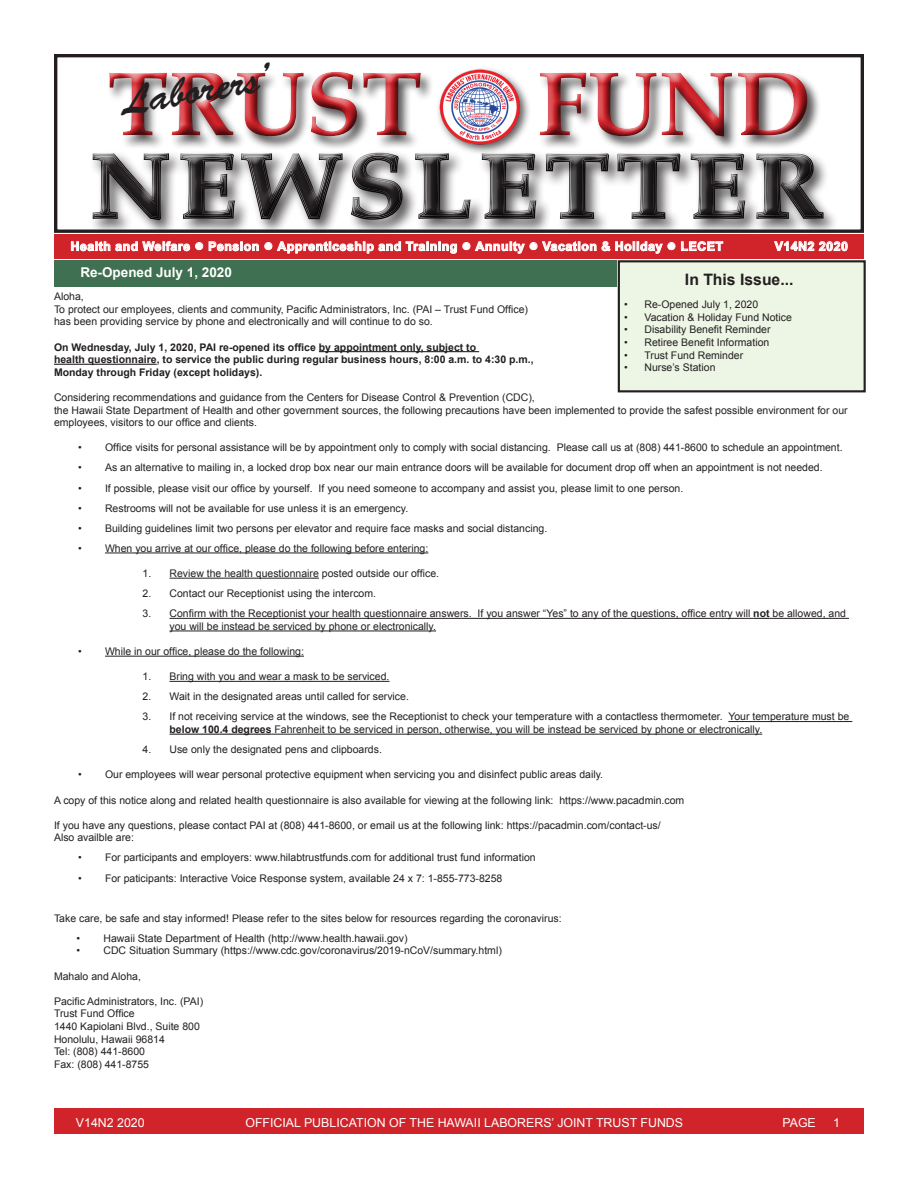
<style>
.page{position:relative;width:918px;height:1188px;background:#fff}
.page>*{position:absolute;margin:0;border:0;box-sizing:border-box;transform-origin:0 0}
.t1{font:700 91.35px "Book Antiqua";color:#d1232a}
.t2{font:40.95px "Brush Script Std";color:#231f20}
.t3{font:700 15.75px "Arial";color:#231f20}
.t4{font:700 13.5px "Arial";color:#fff}
.t5{font:700 12.3px "Arial";letter-spacing:.04em;color:#fff}
.t6{font:12.3px "Arial";color:#fff}
.t7{font:10.5px/12.6px "Arial";color:#231f20}
.t8{font:700 10.5px "Arial";color:#231f20}
.s1{font-weight:700}
</style>
<div class="page">
<div style="left:0;top:41px;width:918px;height:139px;background:#231f20;opacity:.75"></div>
<div style="left:0;top:117px;width:918px;height:137px;background:#231f20;opacity:.75"></div>
<div style="left:435px;top:66px;width:113px;height:103px;background:#231f20;opacity:.75"></div>
<img style="left:435px;top:65px;width:90px;height:82px">
<div style="left:54px;top:1108px;width:810px;height:26px;background:#d1232a"></div>
<div style="left:54px;top:234px;width:810px;height:25px;background:#d1232a"></div>
<svg style="left:71px;top:241px;width:653px;height:13px"></svg>
<svg style="left:774px;top:241px;width:74px;height:10px"></svg>
<div style="left:619px;top:261px;width:246px;height:130px;background:#edf5e5"></div>
<div style="left:618px;top:260px;width:248px;height:132px;border:2px solid #231f20"></div>
<div style="left:54px;top:260px;width:563px;height:27px;background:#407052"></div>
<hr style="left:319px;top:351px;width:160px;height:1px;background:#231f20">
<hr style="left:54px;top:364px;width:103px;height:1px;background:#231f20">
<hr style="left:105px;top:553px;width:323px;height:1px;background:#231f20">
<hr style="left:170px;top:578px;width:149px;height:1px;background:#231f20">
<hr style="left:170px;top:618px;width:583px;height:1px;background:#231f20">
<svg style="left:753px;top:618px;width:17px;height:1px"></svg>
<hr style="left:770px;top:618px;width:79px;height:1px;background:#231f20">
<hr style="left:170px;top:631px;width:266px;height:1px;background:#231f20">
<hr style="left:105px;top:656px;width:199px;height:1px;background:#231f20">
<hr style="left:170px;top:681px;width:220px;height:1px;background:#231f20">
<hr style="left:728px;top:721px;width:124px;height:1px;background:#231f20">
<hr style="left:170px;top:734px;width:102px;height:1px;background:#231f20">
<hr style="left:272px;top:734px;width:490px;height:1px;background:#231f20">
<p class="t2" style="left:117px;top:80px;width:154px;rotate:-10deg">Laborers’</p>
<h1 class="t1" style="left:108px;top:42px;width:705px">TRUST FUND</h1>
<p class="t5" style="left:71px;top:238px;width:654px">Health and Welfare ● Pension ● Apprenticeship and Training ● Annuity ● Vacation &amp; Holiday ● LECET</p>
<p class="t5" style="left:775px;top:238px;width:75px">V14N2 2020</p>
<p class="t3" style="left:685px;top:269px;width:110px">In This Issue...</p>
<p class="t7" style="left:624px;top:298px;width:136px">• Re-Opened July 1, 2020</p>
<p class="t7" style="left:624px;top:311px;width:169px">• Vacation &amp; Holiday Fund Notice</p>
<p class="t7" style="left:624px;top:323px;width:148px">• Disability Benefit Reminder</p>
<p class="t7" style="left:624px;top:336px;width:147px">• Retiree Benefit Information</p>
<p class="t7" style="left:624px;top:349px;width:121px">• Trust Fund Reminder</p>
<p class="t7" style="left:624px;top:361px;width:93px">• Nurse’s Station</p>
<p class="t4" style="left:80px;top:263px;width:153px">Re-Opened July 1, 2020</p>
<p class="t7" style="left:54px;top:290px;width:31px">Aloha,</p>
<p class="t7" style="left:54px;top:303px;width:476px">To protect our employees, clients and community, Pacific Administrators, Inc. (PAI – Trust Fund Office)</p>
<p class="t7" style="left:54px;top:315px;width:380px">has been providing service by phone and electronically and will continue to do so.</p>
<p class="t8" style="left:54px;top:340px;width:424px">On Wednesday, July 1, 2020, PAI re-opened its office by appointment only, subject to</p>
<p class="t8" style="left:54px;top:353px;width:481px">health questionnaire, to service the public during regular business hours, 8:00 a.m. to 4:30 p.m.,</p>
<p class="t8" style="left:54px;top:365px;width:210px">Monday through Friday (except holidays).</p>
<p class="t7" style="left:54px;top:391px;width:482px">Considering recommendations and guidance from the Centers for Disease Control &amp; Prevention (CDC),</p>
<p class="t7" style="left:54px;top:404px;width:795px">the Hawaii State Department of Health and other government sources, the following precautions have been implemented to provide the safest possible environment for our employees, visitors to our office and clients.</p>
<p class="t7" style="left:78px;top:441px;width:766px">• Office visits for personal assistance will be by appointment only to comply with social distancing. Please call us at (808) 441-8600 to schedule an appointment.</p>
<p class="t7" style="left:78px;top:462px;width:746px">• As an alternative to mailing in, a locked drop box near our main entrance doors will be available for document drop off when an appointment is not needed.</p>
<p class="t7" style="left:78px;top:482px;width:607px">• If possible, please visit our office by yourself. If you need someone to accompany and assist you, please limit to one person.</p>
<p class="t7" style="left:78px;top:502px;width:332px">• Restrooms will not be available for use unless it is an emergency.</p>
<p class="t7" style="left:78px;top:522px;width:471px">• Building guidelines limit two persons per elevator and require face masks and social distancing.</p>
<p class="t7" style="left:78px;top:542px;width:352px">• When you arrive at our office, please do the following before entering:</p>
<p class="t7" style="left:142px;top:567px;width:298px">1. Review the health questionnaire posted outside our office.</p>
<p class="t7" style="left:142px;top:587px;width:235px">2. Contact our Receptionist using the intercom.</p>
<p class="t7" style="left:170px;top:607px;width:678px;text-indent:-27px">3. Confirm with the Receptionist your health questionnaire answers. If you answer “Yes” to any of the questions, office entry will <span class="s1">not</span> be allowed, and you will be instead be serviced by phone or electronically.</p>
<p class="t7" style="left:78px;top:645px;width:228px">• While in our office, please do the following:</p>
<p class="t7" style="left:142px;top:670px;width:249px">1. Bring with you and wear a mask to be serviced.</p>
<p class="t7" style="left:142px;top:690px;width:268px">2. Wait in the designated areas until called for service.</p>
<p class="t7" style="left:170px;top:711px;width:681px;text-indent:-27px">3. If not receiving service at the windows, see the Receptionist to check your temperature with a contactless thermometer. Your temperature must be <span class="s1">below 100.4 degrees</span> Fahrenheit to be serviced in person, otherwise, you will be instead be serviced by phone or electronically.</p>
<p class="t7" style="left:142px;top:743px;width:241px">4. Use only the designated pens and clipboards.</p>
<p class="t7" style="left:78px;top:768px;width:527px">• Our employees will wear personal protective equipment when servicing you and disinfect public areas daily.</p>
<p class="t7" style="left:54px;top:794px;width:632px">A copy of this notice along and related health questionnaire is also available for viewing at the following link: https://www.pacadmin.com</p>
<p class="t7" style="left:54px;top:819px;width:608px">If you have any questions, please contact PAI at (808) 441-8600, or email us at the following link: https://pacadmin.com/contact-us/</p>
<p class="t7" style="left:54px;top:831px;width:81px">Also availble are:</p>
<p class="t7" style="left:78px;top:852px;width:459px">• For participants and employers: www.hilabtrustfunds.com for additional trust fund information</p>
<p class="t7" style="left:78px;top:872px;width:426px">• For paticipants: Interactive Voice Response system, available 24 x 7: 1-855-773-8258</p>
<p class="t7" style="left:54px;top:912px;width:509px">Take care, be safe and stay informed! Please refer to the sites below for resources regarding the coronavirus:</p>
<p class="t7" style="left:76px;top:932px;width:333px">• Hawaii State Department of Health (http://www.health.hawaii.gov)</p>
<p class="t7" style="left:76px;top:945px;width:427px">• CDC Situation Summary (https://www.cdc.gov/coronavirus/2019-nCoV/summary.html)</p>
<p class="t7" style="left:54px;top:970px;width:88px">Mahalo and Aloha,</p>
<p class="t7" style="left:54px;top:995px;width:151px">Pacific Administrators, Inc. (PAI)</p>
<p class="t7" style="left:54px;top:1008px;width:82px">Trust Fund Office</p>
<p class="t7" style="left:54px;top:1020px;width:147px">1440 Kapiolani Blvd., Suite 800</p>
<p class="t7" style="left:54px;top:1033px;width:112px">Honolulu, Hawaii 96814</p>
<p class="t7" style="left:54px;top:1045px;width:93px">Tel: (808) 441-8600</p>
<p class="t7" style="left:54px;top:1058px;width:97px">Fax: (808) 441-8755</p>
<p class="t6" style="left:76px;top:1114px;width:70px">V14N2 2020</p>
<p class="t6" style="left:245px;top:1114px;width:439px">OFFICIAL PUBLICATION OF THE HAWAII LABORERS’ JOINT TRUST FUNDS</p>
<p class="t6" style="left:782px;top:1114px;width:35px">PAGE</p>
<p class="t6" style="left:833px;top:1114px;width:8px">1</p>
</div>
